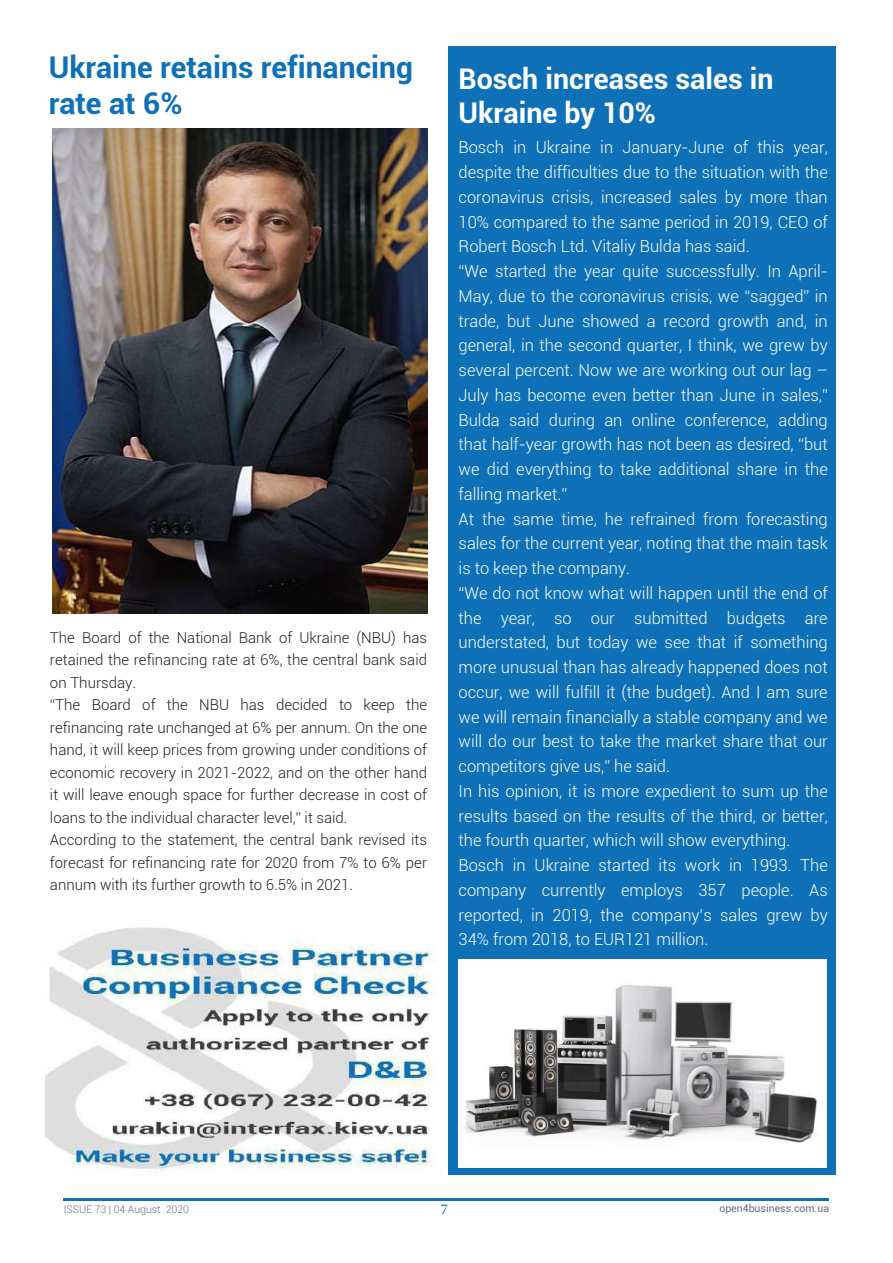
<style>
.page{position:relative;width:893px;height:1263px;background:#fff}
.page>*{position:absolute;margin:0;border:0;box-sizing:border-box;transform-origin:0 0}
.t1{font:700 30px/36px "Roboto";color:#0e71b8}
.t2{font:700 28.5px/34.2px "Roboto";color:#fff}
.t3{font:300 16.5px/24.8px "Roboto";color:#fff}
.t4{font:300 15px/22.5px "Roboto";color:#231f20}
.t5{font:15px "Minion Pro";color:#0e71b8}
.t6{font:300 10.5px "Roboto";color:#6c6d70}
.t7{font:10.5px "Roboto";color:#6c6d70}
</style>
<div class="page">
<hr style="left:64px;top:1198px;width:765px;height:3px;background:#0e71b8">
<div style="left:448px;top:47px;width:387px;height:1128px;background:#0e71b8"></div>
<img style="left:46px;top:927px;width:390px;height:245px">
<img style="left:52px;top:128px;width:376px;height:486px">
<img style="left:458px;top:959px;width:368px;height:208px">
<h1 class="t1" style="left:49px;top:48px;width:366px">Ukraine retains refinancing rate at 6%</h1>
<p class="t4" style="left:50px;top:625px;width:379px">The Board of the National Bank of Ukraine (NBU) has retained the refinancing rate at 6%, the central bank said on Thursday.<br>“The Board of the NBU has decided to keep the refinancing rate unchanged at 6% per annum. On the one hand, it will keep prices from growing under conditions of economic recovery in 2021-2022, and on the other hand it will leave enough space for further decrease in cost of loans to the individual character level,” it said.<br>According to the statement, the central bank revised its forecast for refinancing rate for 2020 from 7% to 6% per annum with its further growth to 6.5% in 2021.</p>
<h2 class="t2" style="left:459px;top:61px;width:316px">Bosch increases sales in<br>Ukraine by 10%</h2>
<p class="t3" style="left:459px;top:135px;width:371px">Bosch in Ukraine in January-June of this year, despite the difficulties due to the situation with the coronavirus crisis, increased sales by more than 10% compared to the same period in 2019, CEO of Robert Bosch Ltd. Vitaliy Bulda has said.<br>“We started the year quite successfully. In April-May, due to the coronavirus crisis, we “sagged” in trade, but June showed a record growth and, in general, in the second quarter, I think, we grew by several percent. Now we are working out our lag – July has become even better than June in sales,” Bulda said during an online conference, adding that half-year growth has not been as desired, “but we did everything to take additional share in the falling market.”<br>At the same time, he refrained from forecasting sales for the current year, noting that the main task is to keep the company.<br>“We do not know what will happen until the end of the year, so our submitted budgets are understated, but today we see that if something more unusual than has already happened does not occur, we will fulfill it (the budget). And I am sure we will remain financially a stable company and we will do our best to take the market share that our competitors give us,” he said.<br>In his opinion, it is more expedient to sum up the results based on the results of the third, or better, the fourth quarter, which will show everything.<br>Bosch in Ukraine started its work in 1993. The company currently employs 357 people. As reported, in 2019, the company’s sales grew by 34% from 2018, to EUR121 million.</p>
<p class="t6" style="left:64px;top:1201px;width:127px">ISSUE 73 | 04 August 2020</p>
<p class="t5" style="left:441px;top:1199px;width:9px">7</p>
<p class="t7" style="left:719px;top:1201px;width:111px">open4business.com.ua</p>
</div>
